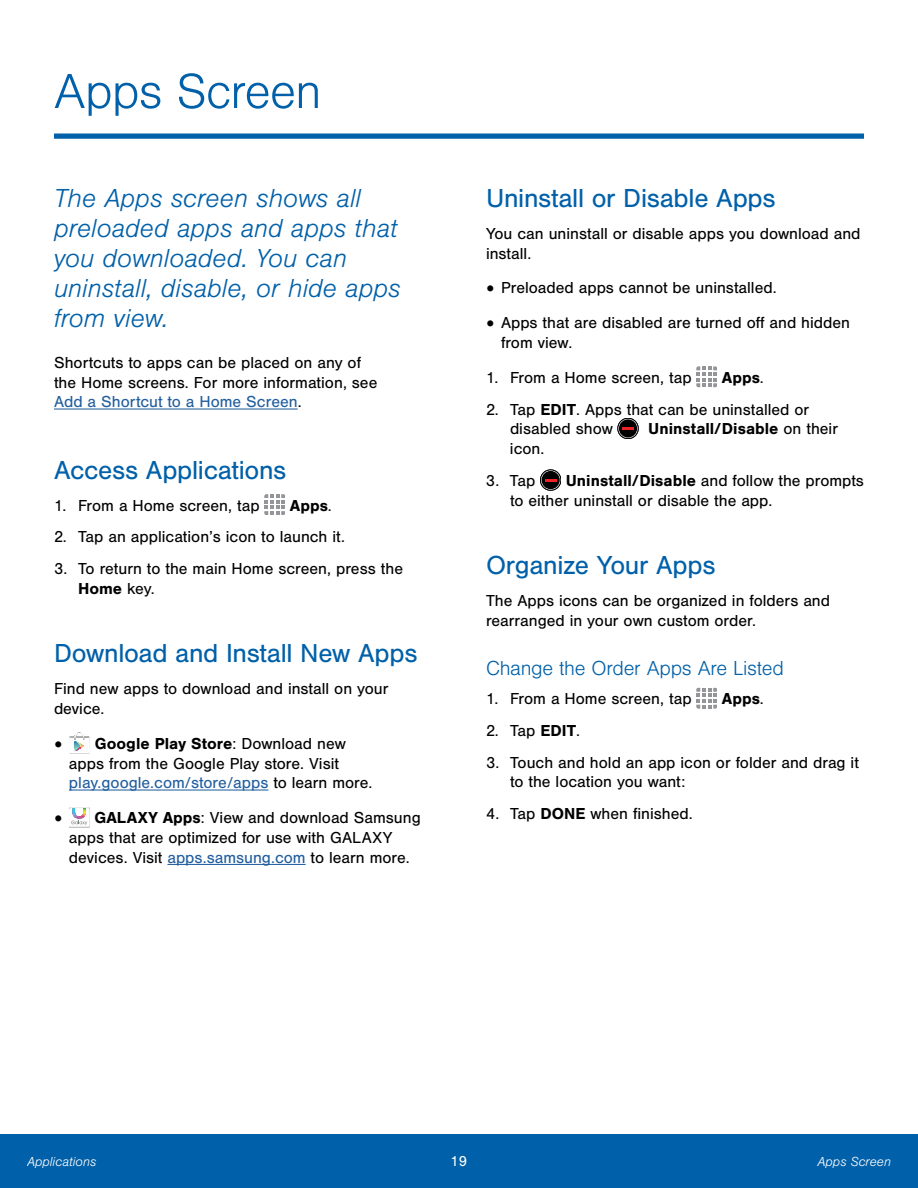
<style>
.page{position:relative;width:918px;height:1188px;background:#fff}
.page>*{position:absolute;margin:0;border:0;box-sizing:border-box;transform-origin:0 0}
.t1{font:300 51px "Nimbus San";letter-spacing:-.015em;color:#0060a9}
.t2{font:italic 300 27px/30px "Nimbus San";color:#0060a9}
.t3{font:27px "Nimbus San";letter-spacing:-.01em;color:#0060a9}
.t4{font:300 21px "Nimbus San";letter-spacing:-.015em;color:#0060a9}
.t5{font:16.5px/19.8px "Nimbus San";color:#000}
.t6{font:700 16.5px "Nimbus San";color:#000}
.t7{font:15px "Nimbus San";color:#fff}
.t8{font:italic 300 13.5px "Nimbus San";color:#fff}
.s1{color:#215e9e}
.s2{font-weight:400}
.s3{font-weight:700}
.s4{font-family:"Arial";font-size:24px}
</style>
<div class="page">
<svg style="left:54px;top:134px;width:810px;height:5px;background:#0c67ad"></svg>
<div style="left:0;top:1134px;width:918px;height:54px;background:#0060a9"></div>
<hr style="left:54px;top:409px;width:244px;height:1px;background:#215e9e">
<hr style="left:69px;top:790px;width:199px;height:1px;background:#215e9e">
<hr style="left:167px;top:864px;width:139px;height:1px;background:#215e9e">
<svg style="left:265px;top:494px;width:20px;height:21px"></svg>
<svg style="left:69px;top:733px;width:21px;height:20px"></svg>
<svg style="left:69px;top:807px;width:21px;height:21px"></svg>
<svg style="left:697px;top:367px;width:20px;height:20px"></svg>
<svg style="left:618px;top:418px;width:20px;height:21px"></svg>
<div style="left:618px;top:418px;width:20px;height:21px;border:1px solid #000;border-radius:50%"></div>
<div style="left:619px;top:419px;width:18px;height:19px;background:#000;border-radius:50%"></div>
<svg style="left:622px;top:427px;width:12px;height:3px"></svg>
<svg style="left:540px;top:470px;width:21px;height:20px"></svg>
<div style="left:540px;top:470px;width:21px;height:20px;border:1px solid #000;border-radius:50%"></div>
<div style="left:542px;top:471px;width:18px;height:18px;background:#000;border-radius:50%"></div>
<svg style="left:545px;top:479px;width:12px;height:2px"></svg>
<svg style="left:697px;top:688px;width:20px;height:20px"></svg>
<h3 class="t1" style="left:54px;top:64px;width:269px">Apps Screen</h3>
<p class="t2" style="left:54px;top:184px;width:348px">The Apps screen shows all preloaded apps and apps that you downloaded. You can uninstall, disable, or hide apps from view.</p>
<p class="t5" style="left:54px;top:353px;width:325px">Shortcuts to apps can be placed on any of the Home screens. For more information, see<br><span class="s1">Add a Shortcut to a Home Screen</span>.</p>
<h4 class="t3" style="left:54px;top:455px;width:234px">Access Applications</h4>
<p class="t5" style="left:54px;top:496px;width:207px">1. From a Home screen, tap</p>
<p class="t6" style="left:290px;top:496px;width:43px">Apps<span class="s2">.</span></p>
<p class="t5" style="left:54px;top:527px;width:292px">2. Tap an application’s icon to launch it.</p>
<p class="t5" style="left:78px;top:559px;width:327px;text-indent:-24px">3. To return to the main Home screen, press the<br><span class="s3">Home</span> key.</p>
<h4 class="t3" style="left:54px;top:639px;width:365px">Download and Install New Apps</h4>
<p class="t5" style="left:54px;top:679px;width:336px">Find new apps to download and install on your device.</p>
<p class="t5" style="left:69px;top:734px;width:305px;text-indent:-15px"><span class="s4">•</span> <span class="s3">Google Play Store</span>: Download new apps from the Google Play store. Visit <span class="s1">play.google.com/store/apps</span> to learn more.</p>
<p class="t5" style="left:69px;top:808px;width:353px;text-indent:-15px"><span class="s4">•</span> <span class="s3">GALAXY Apps</span>: View and download Samsung apps that are optimized for use with GALAXY devices. Visit <span class="s1">apps.samsung.com</span> to learn more.</p>
<h4 class="t3" style="left:486px;top:183px;width:291px">Uninstall or Disable Apps</h4>
<p class="t5" style="left:486px;top:224px;width:376px">You can uninstall or disable apps you download and install.</p>
<p class="t5" style="left:486px;top:278px;width:292px"><span class="s4">•</span> Preloaded apps cannot be uninstalled.</p>
<p class="t5" style="left:501px;top:313px;width:351px;text-indent:-15px"><span class="s4">•</span> Apps that are disabled are turned off and hidden from view.</p>
<p class="t5" style="left:486px;top:368px;width:207px">1. From a Home screen, tap</p>
<p class="t6" style="left:722px;top:368px;width:43px">Apps<span class="s2">.</span></p>
<p class="t5" style="left:510px;top:400px;width:301px;text-indent:-24px">2. Tap <span class="s3">EDIT</span>. Apps that can be uninstalled or disabled show</p>
<p class="t6" style="left:648px;top:420px;width:191px">Uninstall/Disable <span class="s2">on their</span></p>
<p class="t5" style="left:510px;top:439px;width:36px">icon.</p>
<p class="t5" style="left:486px;top:471px;width:51px">3. Tap</p>
<p class="t5" style="left:510px;top:471px;width:356px;text-indent:56px"><span class="s3">Uninstall/Disable</span> and follow the prompts to either uninstall or disable the app.</p>
<h4 class="t3" style="left:486px;top:550px;width:231px">Organize Your Apps</h4>
<p class="t5" style="left:486px;top:591px;width:346px">The Apps icons can be organized in folders and rearranged in your own custom order.</p>
<h5 class="t4" style="left:486px;top:657px;width:299px">Change the Order Apps Are Listed</h5>
<p class="t5" style="left:486px;top:689px;width:207px">1. From a Home screen, tap</p>
<p class="t6" style="left:722px;top:689px;width:43px">Apps<span class="s2">.</span></p>
<p class="t5" style="left:486px;top:721px;width:96px">2. Tap <span class="s3">EDIT</span>.</p>
<p class="t5" style="left:510px;top:753px;width:350px;text-indent:-24px">3. Touch and hold an app icon or folder and drag it to the location you want:</p>
<p class="t5" style="left:486px;top:804px;width:208px">4. Tap <span class="s3">DONE</span> when finished.</p>
<p class="t8" style="left:27px;top:1154px;width:71px">Applications</p>
<p class="t7" style="left:451px;top:1153px;width:18px">19</p>
<p class="t8" style="left:818px;top:1154px;width:75px">Apps Screen</p>
</div>
